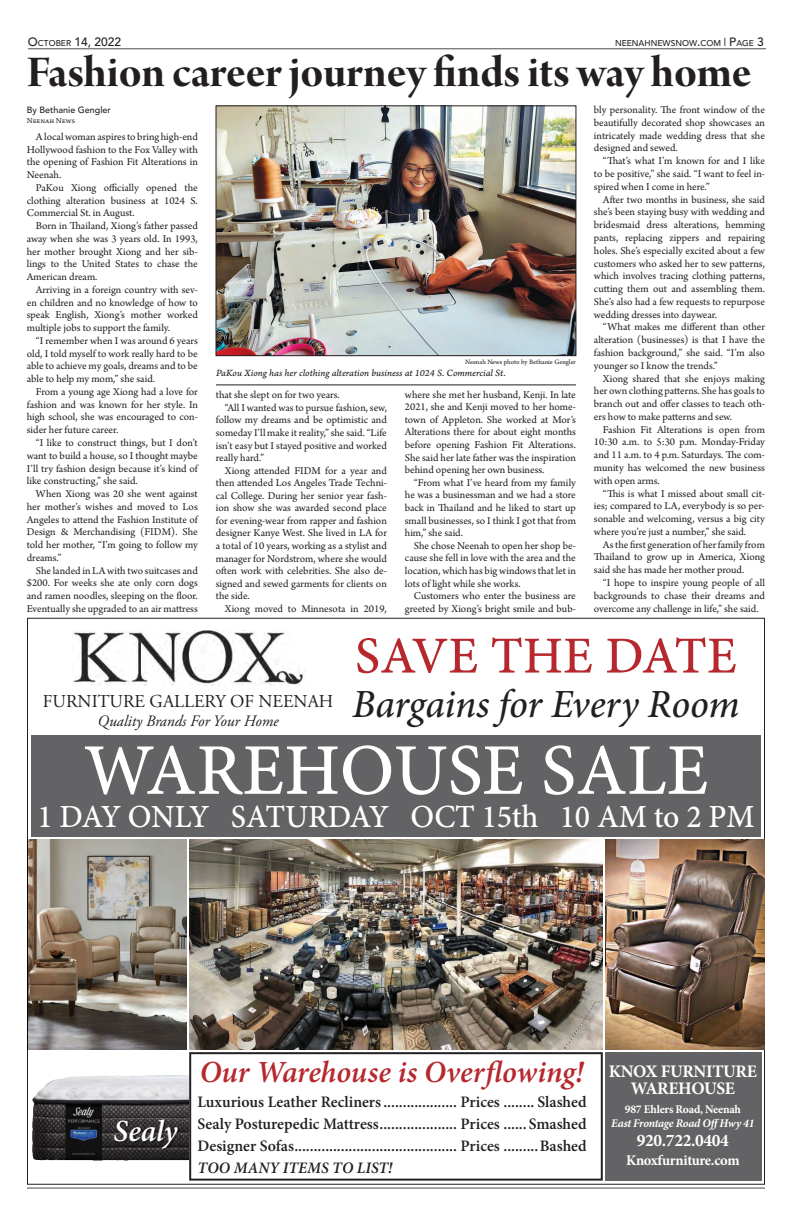
<style>
.page{position:relative;width:792px;height:1224px;background:#fff}
.page>*{position:absolute;margin:0;border:0;box-sizing:border-box;transform-origin:0 0}
.t1{font:72.8px "Minion Pro Medium Capt";color:#fff}
.t2{font:52px "Minion Pro Medium Capt";color:#b7282e}
.t3{font:47px "Arno Pro Bold Display";letter-spacing:-.005em;color:#231f20}
.t4{font:italic 500 40px "Minion Pro";letter-spacing:-.005em;color:#231f20}
.t5{font:32.3px "Minion Pro Medium Capt";letter-spacing:-.01em;color:#fff}
.t6{font:italic 600 30.8px "Minion Pro";letter-spacing:-.005em;color:#b7282e}
.t7{font:italic 600 30.8px "Minion Pro";letter-spacing:-.005em;color:#fff}
.t8{font:18.2px "Adobe Garamond Pro";color:#231f20}
.t9{font:700 17.6px/17.6px "Minion Pro";letter-spacing:-.02em;color:#fff;text-align:center}
.t10{font:600 16px/21.9px "Minion Pro";color:#231f20;text-align:justify}
.t11{font:italic 600 16px "Minion Pro";color:#231f20}
.t12{font:italic 15.9px "Adobe Garamond Pro";color:#231f20}
.t13{font:700 14.7px "Minion Pro";letter-spacing:-.02em;color:#fff}
.t14{font:500 12px "Avenir LT Std";color:#231f20}
.t15{font:italic 700 11.8px "Minion Pro";letter-spacing:-.025em;color:#fff}
.t16{font:700 11.8px "Minion Pro";letter-spacing:-.02em;color:#fff}
.t17{font:11px/12.8px "Arno Pro";color:#231f20;text-align:justify}
.t18{font:10px "Arno Pro Italic Caption";letter-spacing:-.005em;color:#231f20}
.t19{font:500 9px "Avenir LT Std";color:#231f20}
.t20{font:500 8.4px "Avenir LT Std";color:#231f20}
.t21{font:8px "Arno Pro Sm Text";color:#231f20}
.t22{font:7px "Arno Pro Sm Text";color:#231f20}
.s1{font-size:8.4px}
.s2{font-size:12px}
</style>
<div class="page">
<hr style="left:27px;top:1188px;width:738px;height:1px;background:#4b4c4d">
<hr style="left:28px;top:48px;width:738px;height:1px;background:#4b4c4d">
<div style="left:31px;top:736px;width:730px;height:101px;background:#636366"></div>
<div style="left:605px;top:1052px;width:156px;height:129px;background:#636366"></div>
<img style="left:189px;top:840px;width:414px;height:209px">
<img style="left:29px;top:840px;width:158px;height:209px">
<img style="left:72px;top:631px;width:232px;height:55px">
<img style="left:605px;top:840px;width:160px;height:209px">
<img style="left:32px;top:1075px;width:157px;height:86px">
<div style="left:189px;top:1052px;width:414px;height:129px;border:2px solid #231f20"></div>
<img style="left:114px;top:1119px;width:67px;height:32px">
<hr style="left:216px;top:385px;width:360px;height:1px;background:#231f20">
<img style="left:218px;top:108px;width:356px;height:246px">
<div style="left:216px;top:106px;width:360px;height:250px;border:1px solid #231f20"></div>
<p class="t14" style="left:28px;top:35px;width:95px">O<span class="s1">CTOBER</span> 14, 2022</p>
<p class="t20" style="left:615px;top:38px;width:150px">NEENAHNEWSNOW<span class="s2">.</span>COM <span class="s2">P</span>AGE <span class="s2">3</span></p>
<h3 class="t3" style="left:27px;top:46px;width:726px">Fashion career journey finds its way home</h3>
<p class="t19" style="left:27px;top:104px;width:86px">By Bethanie Gengler</p>
<p class="t21" style="left:27px;top:115px;width:50px">Neenah News</p>
<p class="t17" style="left:27px;top:131px;width:173px;text-indent:9px">A local woman aspires to bring high-end Hollywood fashion to the Fox Valley with the opening of Fashion Fit Alterations in Neenah.</p>
<p class="t17" style="left:27px;top:182px;width:173px;text-indent:9px">PaKou Xiong officially opened the clothing alteration business at 1024 S.<br>Commercial St. in August.</p>
<p class="t17" style="left:27px;top:220px;width:173px;text-indent:9px">Born in Thailand, Xiong’s father passed away when she was 3 years old. In 1993, her mother brought Xiong and her sib&shy;lings to the United States to chase the American dream.</p>
<p class="t17" style="left:27px;top:284px;width:173px;text-indent:9px">Arriving in a foreign country with sev&shy;en children and no knowledge of how to speak English, Xiong’s mother worked multiple jobs to support the family.</p>
<p class="t17" style="left:27px;top:335px;width:173px;text-indent:9px">“I remember when I was around 6 years old, I told myself to work really hard to be able to achieve my goals, dreams and to be able to help my mom,” she said.</p>
<p class="t17" style="left:27px;top:386px;width:173px;text-indent:9px">From a young age Xiong had a love for fashion and was known for her style. In high school, she was encouraged to con&shy;sider her future career.</p>
<p class="t17" style="left:27px;top:437px;width:173px;text-indent:9px">“I like to construct things, but I don’t want to build a house, so I thought maybe I’ll try fashion design because it’s kind of like constructing,” she said.</p>
<p class="t17" style="left:27px;top:488px;width:173px;text-indent:9px">When Xiong was 20 she went against her mother’s wishes and moved to Los Angeles to attend the Fashion Institute of Design &amp; Merchandising (FIDM). She told her mother, “I’m going to follow my dreams.”</p>
<p class="t17" style="left:27px;top:564px;width:173px;text-indent:9px">She landed in LA with two suitcases and $200. For weeks she ate only corn dogs and ramen noodles, sleeping on the floor.<br>Eventually she upgraded to an air mattress</p>
<p class="t17" style="left:594px;top:104px;width:173px">bly personality. The front window of the beautifully decorated shop showcases an intricately made wedding dress that she designed and sewed.</p>
<p class="t17" style="left:594px;top:155px;width:173px;text-indent:9px">“That’s what I’m known for and I like to be positive,” she said. “I want to feel in&shy;spired when I come in here.”</p>
<p class="t17" style="left:594px;top:193px;width:173px;text-indent:9px">After two months in business, she said she’s been staying busy with wedding and bridesmaid dress alterations, hemming pants, replacing zippers and repairing holes. She’s especially excited about a few customers who asked her to sew patterns, which involves tracing clothing patterns, cutting them out and assembling them.<br>She’s also had a few requests to repurpose wedding dresses into daywear.</p>
<p class="t17" style="left:594px;top:321px;width:173px;text-indent:9px">“What makes me different than other alteration (businesses) is that I have the fashion background,” she said. “I’m also younger so I know the trends.”</p>
<p class="t17" style="left:594px;top:372px;width:173px;text-indent:9px">Xiong shared that she enjoys making her own clothing patterns. She has goals to branch out and offer classes to teach oth&shy;ers how to make patterns and sew.</p>
<p class="t17" style="left:594px;top:424px;width:173px;text-indent:9px">Fashion Fit Alterations is open from 10:30 a.m. to 5:30 p.m. Monday-Friday and 11 a.m. to 4 p.m. Saturdays. The com&shy;munity has welcomed the new business with open arms.</p>
<p class="t17" style="left:594px;top:487px;width:173px;text-indent:9px">“This is what I missed about small cit&shy;ies; compared to LA, everybody is so per&shy;sonable and welcoming, versus a big city where you’re just a number,” she said.</p>
<p class="t17" style="left:594px;top:539px;width:173px;text-indent:9px">As the first generation of her family from Thailand to grow up in America, Xiong said she has made her mother proud.</p>
<p class="t17" style="left:594px;top:577px;width:173px;text-indent:9px">“I hope to inspire young people of all backgrounds to chase their dreams and overcome any challenge in life,” she said.</p>
<p class="t22" style="left:465px;top:357px;width:112px">Neenah News photo by Bethanie Gengler</p>
<p class="t18" style="left:216px;top:367px;width:291px">PaKou Xiong has her clothing alteration business at 1024 S. Commercial St.</p>
<p class="t17" style="left:405px;top:389px;width:173px">where she met her husband, Kenji. In late 2021, she and Kenji moved to her home&shy;town of Appleton. She worked at Mor’s Alterations there for about eight months before opening Fashion Fit Alterations.<br>She said her late father was the inspiration behind opening her own business.</p>
<p class="t17" style="left:405px;top:477px;width:173px;text-indent:9px">“From what I’ve heard from my family he was a businessman and we had a store back in Thailand and he liked to start up small businesses, so I think I got that from him,” she said.</p>
<p class="t17" style="left:405px;top:540px;width:173px;text-indent:9px">She chose Neenah to open her shop be&shy;cause she fell in love with the area and the location, which has big windows that let in lots of light while she works.</p>
<p class="t17" style="left:405px;top:590px;width:173px;text-align:right">Customers who enter the business are greeted by Xiong’s bright smile and bub-</p>
<p class="t17" style="left:216px;top:389px;width:125px">that she slept on for two years.</p>
<p class="t17" style="left:225px;top:402px;width:164px">“All I wanted was to pursue fashion, sew,</p>
<p class="t17" style="left:216px;top:414px;width:173px">follow my dreams and be optimistic and</p>
<p class="t17" style="left:216px;top:427px;width:173px">someday I’ll make it reality,” she said. “Life</p>
<p class="t17" style="left:216px;top:439px;width:173px">isn’t easy but I stayed positive and worked</p>
<p class="t17" style="left:216px;top:452px;width:50px">really hard.”</p>
<p class="t17" style="left:225px;top:465px;width:164px">Xiong attended FIDM for a year and</p>
<p class="t17" style="left:216px;top:477px;width:173px">then attended Los Angeles Trade Techni-</p>
<p class="t17" style="left:216px;top:490px;width:173px">cal College. During her senior year fash-</p>
<p class="t17" style="left:216px;top:502px;width:173px">ion show she was awarded second place</p>
<p class="t17" style="left:216px;top:515px;width:173px">for evening-wear from rapper and fashion</p>
<p class="t17" style="left:216px;top:527px;width:173px">designer Kanye West. She lived in LA for</p>
<p class="t17" style="left:216px;top:540px;width:173px">a total of 10 years, working as a stylist and</p>
<p class="t17" style="left:216px;top:552px;width:173px">manager for Nordstrom, where she would</p>
<p class="t17" style="left:216px;top:565px;width:173px">often work with celebrities. She also de-</p>
<p class="t17" style="left:216px;top:578px;width:173px">signed and sewed garments for clients on</p>
<p class="t17" style="left:216px;top:590px;width:35px">the side.</p>
<p class="t17" style="left:225px;top:603px;width:164px">Xiong moved to Minnesota in 2019,</p>
<h3 class="t8" style="left:43px;top:691px;width:292px">FURNITURE GALLERY OF NEENAH</h3>
<h3 class="t12" style="left:98px;top:714px;width:183px">Quality Brands For Your Home</h3>
<h2 class="t2" style="left:355px;top:624px;width:383px">SAVE THE DATE</h2>
<h3 class="t4" style="left:352px;top:688px;width:389px">Bargains for Every Room</h3>
<h1 class="t1" style="left:84px;top:726px;width:626px">WAREHOUSE SALE</h1>
<h3 class="t5" style="left:37px;top:797px;width:719px">1 DAY ONLY SATURDAY OCT 15th 10 AM to 2 PM</h3>
<h3 class="t7" style="left:114px;top:1119px;width:66px">Sealy</h3>
<h3 class="t6" style="left:200px;top:1060px;width:385px">Our Warehouse is Overflowing!</h3>
<p class="t10" style="left:198px;top:1093px;width:391px">Luxurious Leather Recliners ................... Prices ........ Slashed Sealy Posturepedic Mattress.................... Prices ......Smashed Designer Sofas.......................................... Prices .........Bashed</p>
<h3 class="t11" style="left:198px;top:1162px;width:196px">TOO MANY ITEMS TO LIST!</h3>
<h3 class="t9" style="left:609px;top:1063px;width:149px">KNOX FURNITURE<br>WAREHOUSE</h3>
<p class="t16" style="left:625px;top:1105px;width:118px">987 Ehlers Road, Neenah</p>
<p class="t15" style="left:611px;top:1118px;width:145px">East Frontage Road OffHwy 41</p>
<h3 class="t9" style="left:637px;top:1132px;width:94px">920.722.0404</h3>
<h3 class="t13" style="left:626px;top:1155px;width:115px">Knoxfurniture.com</h3>
</div>
